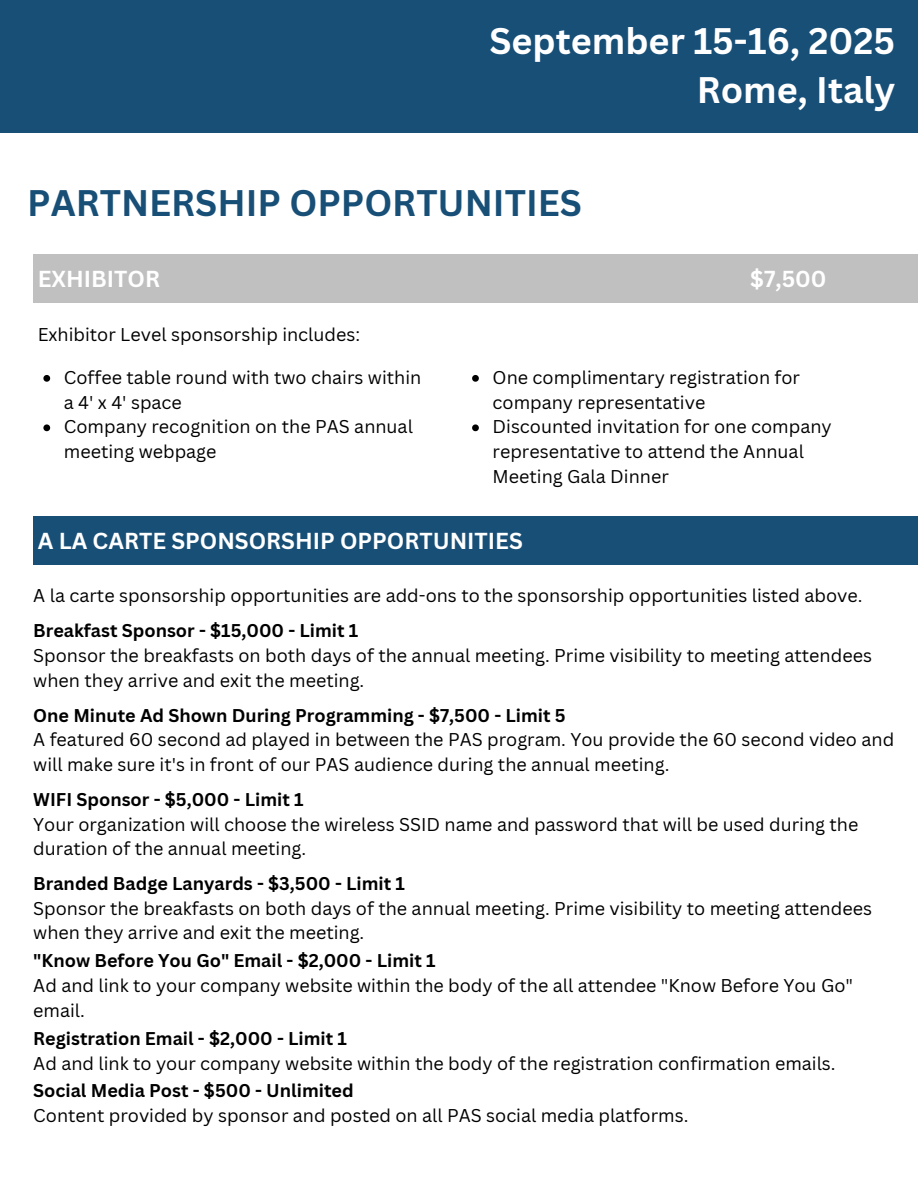
<style>
.page{position:relative;width:918px;height:1188px;background:#fff}
.page>*{position:absolute;margin:0;border:0;box-sizing:border-box;transform-origin:0 0}
.t1{font:700 36px/49.5px "Canva Sans";color:#fff;text-align:right}
.t2{font:700 36px "Canva Sans";color:#184f77}
.t3{font:700 22.5px "Canva Sans";color:#fff}
.t4{font:18px/24.8px "Canva Sans";color:#000}
.t5{font:700 18px "Canva Sans";color:#000}
</style>
<div class="page">
<div style="left:0;top:0;width:918px;height:133px;background:#184f77"></div>
<div style="left:33px;top:254px;width:885px;height:49px;background:#c0c0c0"></div>
<svg style="left:43px;top:375px;width:7px;height:7px"></svg>
<svg style="left:43px;top:424px;width:7px;height:7px"></svg>
<svg style="left:472px;top:375px;width:7px;height:7px"></svg>
<svg style="left:472px;top:424px;width:7px;height:7px"></svg>
<div style="left:33px;top:516px;width:885px;height:49px;background:#184f77"></div>
<p class="t1" style="left:489px;top:15px;width:408px">September 15-16, 2025<br>Rome, Italy</p>
<p class="t2" style="left:27px;top:177px;width:556px">PARTNERSHIP OPPORTUNITIES</p>
<h2 class="t3" style="left:38px;top:263px;width:124px">EXHIBITOR</h2>
<h2 class="t3" style="left:750px;top:263px;width:78px">$7,500</h2>
<p class="t4" style="left:38px;top:322px;width:324px">Exhibitor Level sponsorship includes:</p>
<h1 class="t4" style="left:64px;top:365px;width:359px">Coffee table round with two chairs within a 4' x 4' space</h1>
<h3 class="t4" style="left:64px;top:414px;width:351px">Company recognition on the PAS annual meeting webpage</h3>
<p class="t4" style="left:493px;top:365px;width:309px">One complimentary registration for company representative</p>
<p class="t4" style="left:493px;top:414px;width:341px">Discounted invitation for one company representative to attend the Annual<br>Meeting Gala Dinner</p>
<p class="t3" style="left:38px;top:525px;width:487px">A LA CARTE SPONSORSHIP OPPORTUNITIES</p>
<p class="t4" style="left:33px;top:582px;width:831px">A la carte sponsorship opportunities are add-ons to the sponsorship opportunities listed above.</p>
<h3 class="t5" style="left:33px;top:618px;width:327px">Breakfast Sponsor - $15,000 - Limit 1</h3>
<p class="t4" style="left:33px;top:643px;width:840px">Sponsor the breakfasts on both days of the annual meeting. Prime visibility to meeting attendees when they arrive and exit the meeting.</p>
<p class="t5" style="left:33px;top:702px;width:534px">One Minute Ad Shown During Programming - $7,500 - Limit 5</p>
<p class="t4" style="left:33px;top:727px;width:862px">A featured 60 second ad played in between the PAS program. You provide the 60 second video and will make sure it's in front of our PAS audience during the annual meeting.</p>
<p class="t5" style="left:33px;top:787px;width:272px">WIFI Sponsor - $5,000 - Limit 1</p>
<p class="t4" style="left:33px;top:811px;width:827px">Your organization will choose the wireless SSID name and password that will be used during the duration of the annual meeting.</p>
<p class="t5" style="left:33px;top:871px;width:373px">Branded Badge Lanyards - $3,500 - Limit 1</p>
<p class="t4" style="left:33px;top:895px;width:840px">Sponsor the breakfasts on both days of the annual meeting. Prime visibility to meeting attendees when they arrive and exit the meeting.</p>
<p class="t5" style="left:33px;top:948px;width:404px">"Know Before You Go" Email - $2,000 - Limit 1</p>
<p class="t4" style="left:33px;top:973px;width:821px">Ad and link to your company website within the body of the all attendee "Know Before You Go" email.</p>
<p class="t5" style="left:33px;top:1026px;width:315px">Registration Email - $2,000 - Limit 1</p>
<p class="t4" style="left:33px;top:1050px;width:804px">Ad and link to your company website within the body of the registration confirmation emails.</p>
<p class="t5" style="left:33px;top:1078px;width:322px">Social Media Post - $500 - Unlimited</p>
<p class="t4" style="left:33px;top:1103px;width:657px">Content provided by sponsor and posted on all PAS social media platforms.</p>
</div>
